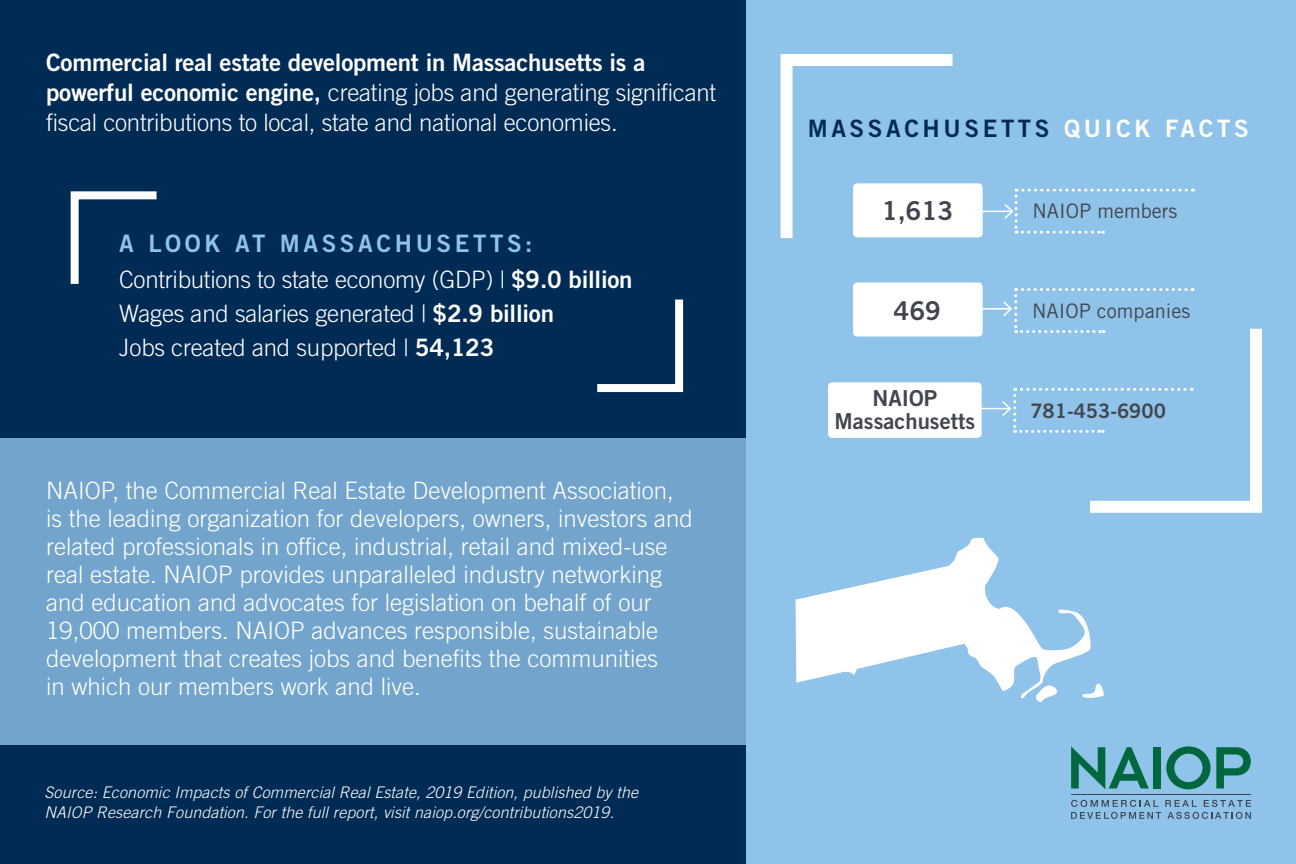
<style>
.page{position:relative;width:1296px;height:864px;background:#002b54}
.page>*{position:absolute;margin:0;border:0;box-sizing:border-box;transform-origin:0 0}
.t1{font:26px "Trade Gothic LT Std Bd 2";color:#41464f}
.t2{font:300 24px/28px "Trade Gothic LT Std";color:#fff}
.t3{font:24px "Trade Gothic LT Std Bd 2";letter-spacing:-.01em;color:#fff}
.t4{font:24px "Trade Gothic LT Std Bd 2";letter-spacing:.15em;color:#002b54}
.t5{font:24px "Trade Gothic LT Std Bd 2";letter-spacing:.15em;color:#90c3ea}
.t6{font:22px/23px "Trade Gothic LT Std Bd 2";color:#41464f;text-align:center}
.t7{font:20px "Trade Gothic LT Std";color:#41464f}
.t8{font:20px "Trade Gothic LT Std Bd 2";color:#41464f}
.t9{font:italic 300 16px/20px "Trade Gothic LT Std";letter-spacing:.01em;color:#fff}
.s1{font-family:"Trade Gothic LT Std Bd 2";font-weight:400}
.s2{color:#fff}
</style>
<div class="page">
<div style="left:0;top:438px;width:765px;height:307px;background:#73a4cc"></div>
<div style="left:746px;top:0;width:550px;height:864px;background:#90c3ea"></div>
<svg style="left:1071px;top:746px;width:78px;height:43px"></svg>
<div style="left:1153px;top:747px;width:7px;height:41px;background:#00673e"></div>
<svg style="left:1166px;top:746px;width:85px;height:43px"></svg>
<hr style="left:1071px;top:794px;width:180px;height:1px;background:#3f454f">
<svg style="left:1071px;top:800px;width:180px;height:19px"></svg>
<svg style="left:780px;top:54px;width:185px;height:184px"></svg>
<svg style="left:70px;top:191px;width:87px;height:93px"></svg>
<svg style="left:597px;top:299px;width:87px;height:94px"></svg>
<svg style="left:1036px;top:699px;width:8px;height:3px"></svg>
<svg style="left:1091px;top:683px;width:13px;height:15px"></svg>
<svg style="left:796px;top:537px;width:295px;height:162px"></svg>
<svg style="left:983px;top:189px;width:203px;height:45px"></svg>
<hr style="left:980px;top:308px;width:31px;height:2px;background:#fff">
<div style="left:853px;top:183px;width:130px;height:54px;background:#fff;border-radius:4px"></div>
<div style="left:853px;top:283px;width:130px;height:54px;background:#fff;border-radius:4px"></div>
<hr style="left:979px;top:408px;width:31px;height:1px;background:#fff">
<svg style="left:1001px;top:288px;width:261px;height:225px"></svg>
<div style="left:828px;top:382px;width:154px;height:56px;background:#fff;border-radius:4px"></div>
<p class="t3" style="left:46px;top:48px;width:601px">Commercial real estate development in Massachusetts is a</p>
<p class="t2" style="left:46px;top:77px;width:672px;line-height:30px"><span class="s1">powerful economic engine,</span> creating jobs and generating significant fiscal contributions to local, state and national economies.</p>
<p class="t5" style="left:119px;top:229px;width:415px">A LOOK AT MASSACHUSETTS:</p>
<p class="t2" style="left:119px;top:262px;width:515px;line-height:34px">Contributions to state economy (GDP) | <span class="s1">$9.0 billion<br></span>Wages and salaries generated | <span class="s1">$2.9 billion<br></span>Jobs created and supported | <span class="s1">54,123</span></p>
<p class="t2" style="left:46px;top:476px;width:648px">NAIOP, the Commercial Real Estate Development Association, is the leading organization for developers, owners, investors and related professionals in office, industrial, retail and mixed-use real estate. NAIOP provides unparalleled industry networking and education and advocates for legislation on behalf of our 19,000 members. NAIOP advances responsible, sustainable development that creates jobs and benefits the communities<br>in which our members work and live.</p>
<p class="t9" style="left:45px;top:783px;width:595px">Source: Economic Impacts of Commercial Real Estate, 2019 Edition, published by the<br>NAIOP Research Foundation. For the full report, visit naiop.org/contributions2019.</p>
<p class="t4" style="left:808px;top:114px;width:443px">MASSACHUSETTS <span class="s2">QUICK FACTS</span></p>
<p class="t1" style="left:882px;top:194px;width:73px">1,613</p>
<p class="t1" style="left:894px;top:294px;width:49px">469</p>
<p class="t6" style="left:835px;top:386px;width:142px">NAIOP<br>Massachusetts</p>
<p class="t7" style="left:1032px;top:199px;width:146px">NAIOP members</p>
<p class="t7" style="left:1032px;top:299px;width:160px">NAIOP companies</p>
<p class="t8" style="left:1030px;top:399px;width:137px">781-453-6900</p>
</div>
